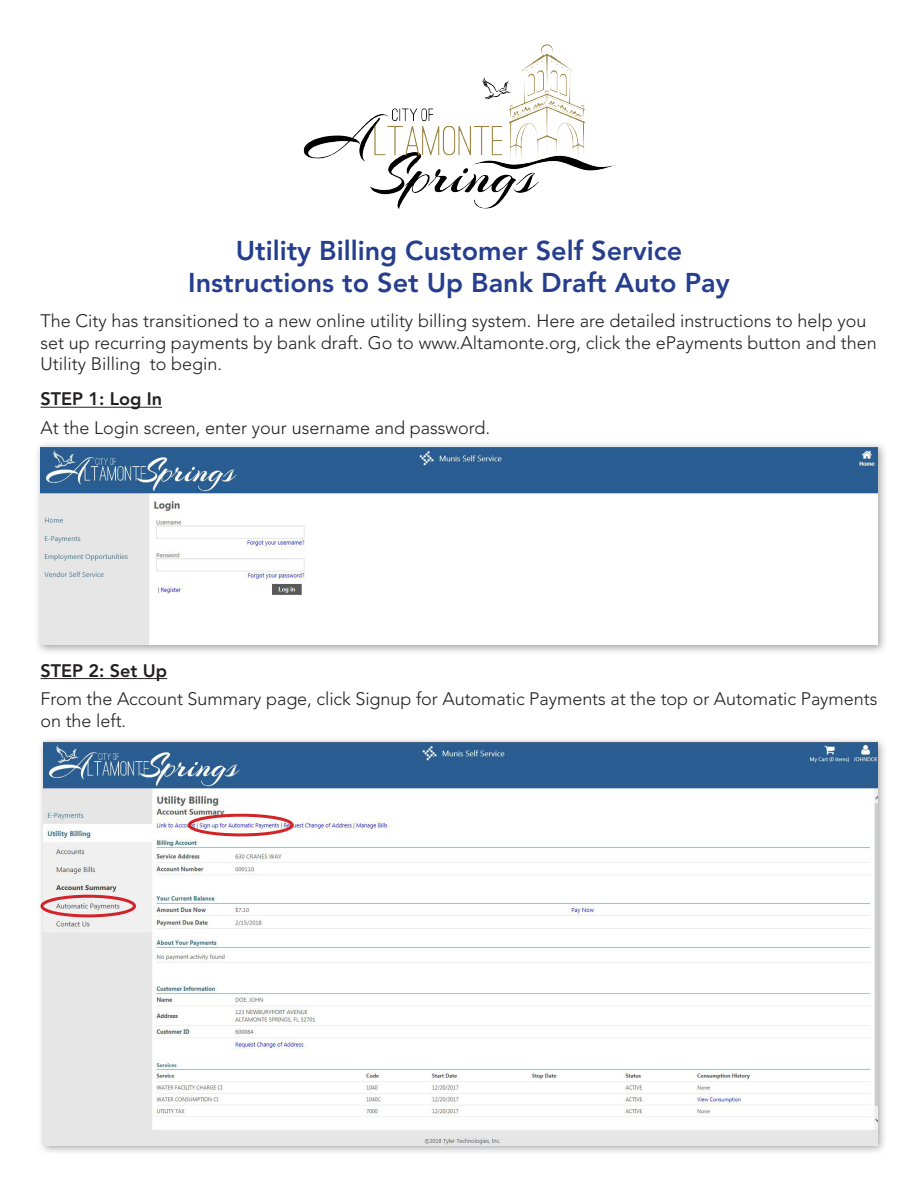
<style>
.page{position:relative;width:918px;height:1188px;background:#fff}
.page>*{position:absolute;margin:0;border:0;box-sizing:border-box;transform-origin:0 0}
.t1{font:800 27px/32.4px "Avenir LT Std";color:#253f8e;text-align:center}
.t2{font:300 18px/21.6px "Avenir LT Std";color:#231f20}
.t3{font:800 18px "Avenir LT Std";color:#231f20}
</style>
<div class="page">
<div style="left:34px;top:440px;width:854px;height:215px;background:#808285;opacity:.75"></div>
<div style="left:37px;top:736px;width:851px;height:419px;background:#808285;opacity:.75"></div>
<img style="left:43px;top:742px;width:835px;height:403px">
<hr style="left:40px;top:407px;width:122px;height:1px;background:#231f20">
<hr style="left:40px;top:678px;width:127px;height:1px;background:#231f20">
<img style="left:303px;top:44px;width:311px;height:165px">
<img style="left:40px;top:446px;width:838px;height:199px">
<div style="left:40px;top:895px;width:96px;height:22px;border:3px solid #d1232a;border-radius:50%"></div>
<div style="left:188px;top:814px;width:106px;height:22px;border:3px solid #d1232a;border-radius:50%"></div>
<h2 class="t1" style="left:188px;top:234px;width:543px">Utility Billing Customer Self Service<br>Instructions to Set Up Bank Draft Auto Pay</h2>
<p class="t2" style="left:40px;top:310px;width:838px">The City has transitioned to a new online utility billing system. Here are detailed instructions to help you set up recurring payments by bank draft. Go to www.Altamonte.org, click the ePayments button and then<br>Utility Billing to begin.</p>
<p class="t3" style="left:40px;top:389px;width:123px">STEP 1: Log In</p>
<p class="t2" style="left:40px;top:417px;width:451px">At the Login screen, enter your username and password.</p>
<p class="t3" style="left:40px;top:660px;width:128px">STEP 2: Set Up</p>
<p class="t2" style="left:40px;top:688px;width:838px">From the Account Summary page, click Signup for Automatic Payments at the top or Automatic Payments on the left.</p>
</div>
